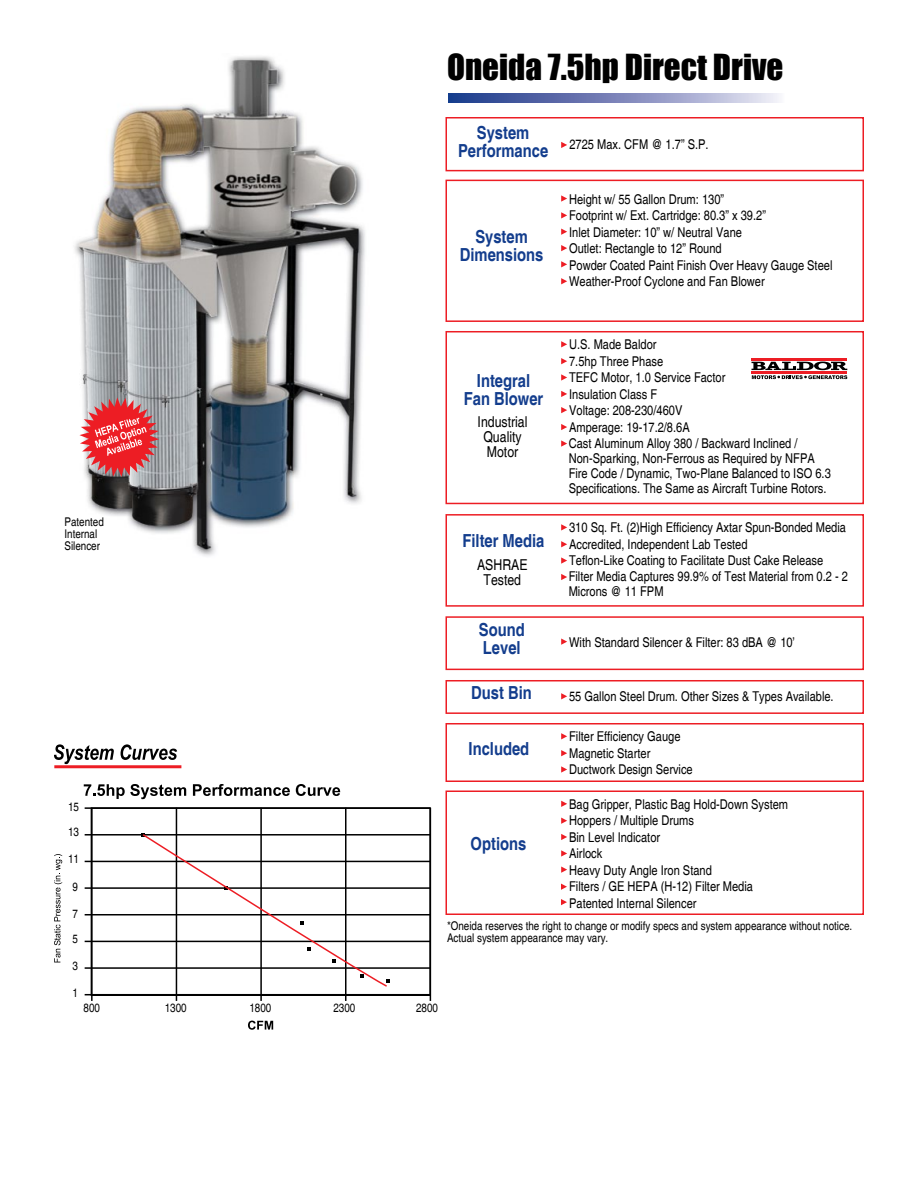
<style>
.page{position:relative;width:918px;height:1188px;background:#fff}
.page>*{position:absolute;margin:0;border:0;box-sizing:border-box;transform-origin:0 0}
.t1{font:33px "Impact";color:#000}
.t2{font:700 condensed 18px/18px "Helvetica";color:#133d8d;text-align:center}
.t3{font:condensed 15px/15px "Helvetica";color:#000;text-align:center}
.t4{font:condensed 13.5px/16.5px "Helvetica";color:#000}
.t5{font:condensed 12px/12px "Helvetica";color:#000}
</style>
<div class="page">
<img style="left:74px;top:56px;width:291px;height:500px">
<svg style="left:448px;top:93px;width:331px;height:9px;background:#7e89bb"></svg>
<svg style="left:79px;top:397px;width:80px;height:80px;background:#d76a6f"></svg>
<div style="left:446px;top:117px;width:418px;height:54px;border:2px solid #ed1d24"></div>
<div style="left:446px;top:180px;width:418px;height:142px;border:2px solid #ed1d24"></div>
<div style="left:446px;top:790px;width:418px;height:125px;border:2px solid #ed1d24"></div>
<svg style="left:561px;top:195px;width:6px;height:7px"></svg>
<svg style="left:561px;top:142px;width:6px;height:6px"></svg>
<svg style="left:561px;top:801px;width:6px;height:6px"></svg>
<svg style="left:561px;top:212px;width:6px;height:7px"></svg>
<svg style="left:561px;top:818px;width:6px;height:6px"></svg>
<svg style="left:561px;top:229px;width:6px;height:6px"></svg>
<svg style="left:561px;top:834px;width:6px;height:6px"></svg>
<svg style="left:561px;top:245px;width:6px;height:6px"></svg>
<svg style="left:561px;top:850px;width:6px;height:7px"></svg>
<svg style="left:561px;top:261px;width:6px;height:6px"></svg>
<svg style="left:561px;top:867px;width:6px;height:6px"></svg>
<svg style="left:561px;top:278px;width:6px;height:6px"></svg>
<div style="left:446px;top:331px;width:418px;height:173px;border:2px solid #ed1d24"></div>
<div style="left:446px;top:514px;width:418px;height:93px;border:2px solid #ed1d24"></div>
<div style="left:446px;top:723px;width:418px;height:59px;border:2px solid #ed1d24"></div>
<div style="left:446px;top:616px;width:418px;height:54px;border:2px solid #ed1d24"></div>
<div style="left:446px;top:680px;width:418px;height:34px;border:2px solid #ed1d24"></div>
<svg style="left:561px;top:341px;width:6px;height:6px"></svg>
<svg style="left:561px;top:524px;width:6px;height:7px"></svg>
<svg style="left:561px;top:733px;width:6px;height:6px"></svg>
<svg style="left:561px;top:639px;width:6px;height:6px"></svg>
<svg style="left:561px;top:693px;width:6px;height:6px"></svg>
<svg style="left:561px;top:358px;width:6px;height:6px"></svg>
<svg style="left:561px;top:541px;width:6px;height:6px"></svg>
<svg style="left:561px;top:750px;width:6px;height:6px"></svg>
<svg style="left:561px;top:374px;width:6px;height:7px"></svg>
<svg style="left:561px;top:557px;width:6px;height:7px"></svg>
<svg style="left:561px;top:766px;width:6px;height:7px"></svg>
<svg style="left:561px;top:391px;width:6px;height:6px"></svg>
<svg style="left:561px;top:574px;width:6px;height:6px"></svg>
<svg style="left:561px;top:407px;width:6px;height:6px"></svg>
<svg style="left:561px;top:424px;width:6px;height:6px"></svg>
<svg style="left:561px;top:440px;width:6px;height:7px"></svg>
<hr style="left:752px;top:358px;width:95px;height:3px;background:#ed1d24">
<svg style="left:752px;top:362px;width:95px;height:17px"></svg>
<svg style="left:561px;top:884px;width:6px;height:6px"></svg>
<svg style="left:561px;top:899px;width:6px;height:6px"></svg>
<svg style="left:54px;top:744px;width:60px;height:20px"></svg>
<svg style="left:121px;top:744px;width:56px;height:16px"></svg>
<hr style="left:54px;top:765px;width:127px;height:3px;background:#ed1d24">
<svg style="left:84px;top:784px;width:102px;height:15px"></svg>
<svg style="left:193px;top:784px;width:97px;height:12px"></svg>
<svg style="left:296px;top:784px;width:44px;height:12px"></svg>
<svg style="left:54px;top:854px;width:8px;height:108px"></svg>
<svg style="left:248px;top:1021px;width:25px;height:9px"></svg>
<div style="left:91px;top:807px;width:340px;height:189px;border:2px solid #000"></div>
<hr style="left:176px;top:808px;width:1px;height:193px;background:#000">
<hr style="left:260px;top:808px;width:2px;height:193px;background:#000">
<hr style="left:345px;top:808px;width:1px;height:193px;background:#000">
<hr style="left:430px;top:808px;width:1px;height:193px;background:#000">
<hr style="left:91px;top:808px;width:2px;height:193px;background:#000">
<hr style="left:85px;top:994px;width:345px;height:1px;background:#000">
<hr style="left:85px;top:967px;width:345px;height:2px;background:#000">
<hr style="left:85px;top:941px;width:345px;height:1px;background:#000">
<hr style="left:85px;top:914px;width:345px;height:1px;background:#000">
<hr style="left:85px;top:887px;width:345px;height:2px;background:#000">
<hr style="left:85px;top:861px;width:345px;height:1px;background:#000">
<hr style="left:85px;top:834px;width:345px;height:2px;background:#000">
<hr style="left:85px;top:807px;width:345px;height:2px;background:#000">
<svg style="left:142px;top:833px;width:247px;height:155px"></svg>
<h1 class="t1" style="left:447px;top:42px;width:338px">Oneida 7.5hp Direct Drive</h1>
<h2 class="t2" style="left:458px;top:124px;width:92px">System<br>Performance</h2>
<h2 class="t2" style="left:460px;top:228px;width:85px">System<br>Dimensions</h2>
<p class="t4" style="left:570px;top:136px;width:141px">2725 Max. CFM @ 1.7” S.P.</p>
<p class="t4" style="left:569px;top:191px;width:265px">Height w/ 55 Gallon Drum: 130”<br>Footprint w/ Ext. Cartridge: 80.3” x 39.2”<br>Inlet Diameter: 10” w/ Neutral Vane<br>Outlet: Rectangle to 12” Round<br>Powder Coated Paint Finish Over Heavy Gauge Steel Weather-Proof Cyclone and Fan Blower</p>
<p class="t5" style="left:64px;top:516px;width:41px">Patented<br>Internal<br>Silencer</p>
<h2 class="t2" style="left:464px;top:372px;width:81px">Integral<br>Fan Blower</h2>
<p class="t3" style="left:478px;top:415px;width:51px">Industrial<br>Quality<br>Motor</p>
<h2 class="t2" style="left:462px;top:532px;width:84px">Filter Media</h2>
<p class="t3" style="left:477px;top:558px;width:52px">ASHRAE<br>Tested</p>
<h2 class="t2" style="left:479px;top:620px;width:47px;text-align:left">Sound<br>Level</h2>
<h2 class="t2" style="left:471px;top:684px;width:62px">Dust Bin</h2>
<p class="t4" style="left:569px;top:336px;width:158px">U.S. Made Baldor<br>7.5hp Three Phase<br>TEFC Motor, 1.0 Service Factor<br>Insulation Class F<br>Voltage: 208-230/460V<br>Amperage: 19-17.2/8.6A</p>
<p class="t4" style="left:569px;top:436px;width:264px;line-height:15px">Cast Aluminum Alloy 380 / Backward Inclined / Non-Sparking, Non-Ferrous as Required by NFPA Fire Code / Dynamic, Two-Plane Balanced to ISO 6.3<br>Specifications. The Same as Aircraft Turbine Rotors.</p>
<p class="t4" style="left:569px;top:520px;width:278px">310 Sq. Ft. (2)High Efficiency Axtar Spun-Bonded Media<br>Accredited, Independent Lab Tested<br>Teflon-Like Coating to Facilitate Dust Cake Release</p>
<p class="t4" style="left:569px;top:569px;width:281px;line-height:15px">Filter Media Captures 99.9% of Test Material from 0.2 - 2<br>Microns @ 11 FPM</p>
<p class="t4" style="left:569px;top:634px;width:227px">With Standard Silencer &amp; Filter: 83 dBA @ 10’</p>
<p class="t4" style="left:569px;top:688px;width:266px">55 Gallon Steel Drum. Other Sizes &amp; Types Available.</p>
<p class="t5" style="left:68px;top:795px;width:12px;line-height:24.9px">15<br>13</p>
<p class="t5" style="left:68px;top:853px;width:12px">11</p>
<p class="t5" style="left:73px;top:881px;width:7px">9</p>
<p class="t5" style="left:73px;top:901px;width:7px;line-height:25.3px">7<br>5</p>
<p class="t5" style="left:73px;top:960px;width:7px">3</p>
<p class="t5" style="left:73px;top:987px;width:7px">1</p>
<p class="t5" style="left:84px;top:1002px;width:18px">800</p>
<p class="t5" style="left:165px;top:1002px;width:23px">1300</p>
<p class="t5" style="left:249px;top:1002px;width:23px">1800</p>
<p class="t5" style="left:333px;top:1002px;width:23px">2300</p>
<p class="t5" style="left:416px;top:1002px;width:23px">2800</p>
<h2 class="t2" style="left:469px;top:739px;width:62px">Included</h2>
<h2 class="t2" style="left:471px;top:835px;width:57px">Options</h2>
<p class="t4" style="left:569px;top:728px;width:125px">Filter Efficiency Gauge<br>Magnetic Starter<br>Ductwork Design Service</p>
<p class="t4" style="left:569px;top:796px;width:221px">Bag Gripper, Plastic Bag Hold-Down System<br>Hoppers / Multiple Drums<br>Bin Level Indicator<br>Airlock<br>Heavy Duty Angle Iron Stand<br>Filters / GE HEPA (H-12) Filter Media<br>Patented Internal Silencer</p>
<p class="t5" style="left:447px;top:920px;width:407px">*Oneida reserves the right to change or modify specs and system appearance without notice.<br>Actual system appearance may vary.</p>
</div>
